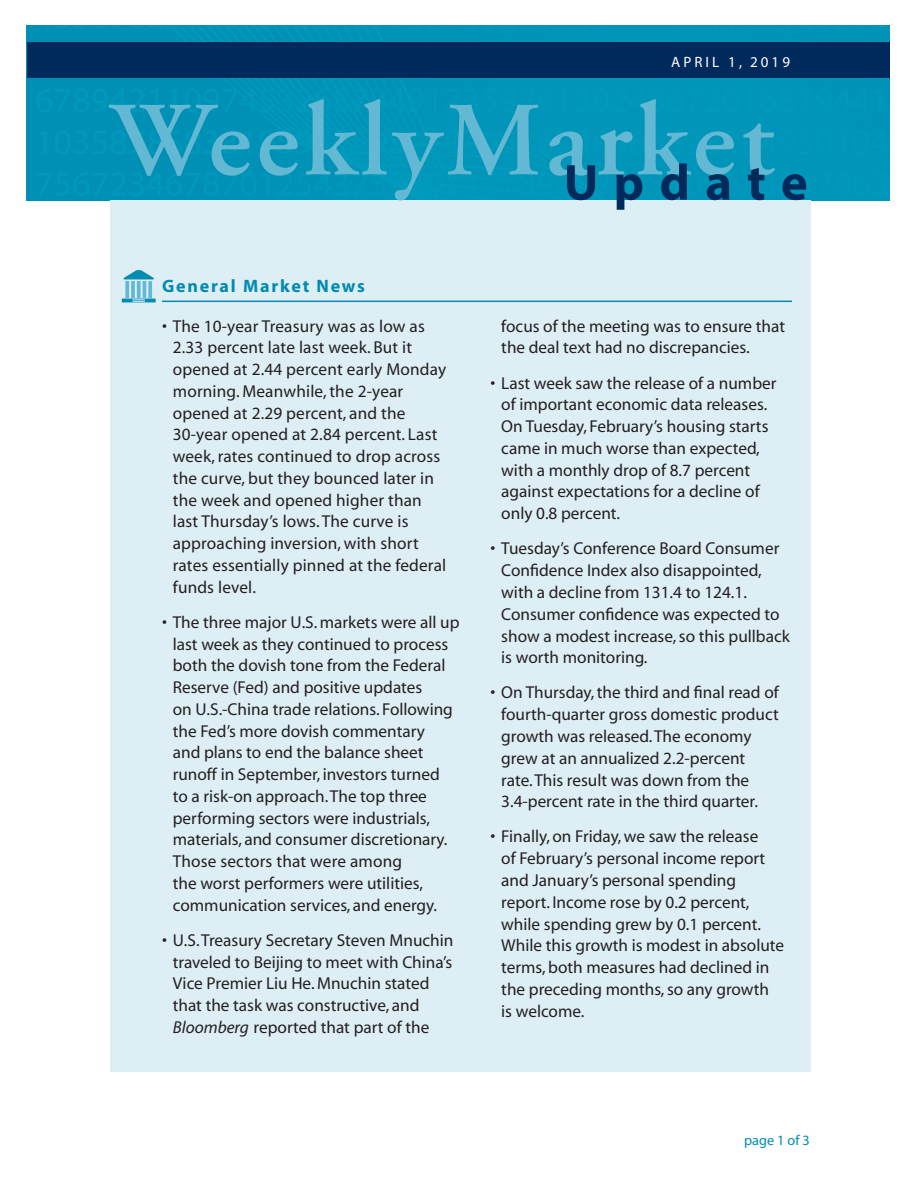
<style>
.page{position:relative;width:918px;height:1188px;background:#fff}
.page>*{position:absolute;margin:0;border:0;box-sizing:border-box;transform-origin:0 0}
.t1{font:600 105px "Adobe Garamond";letter-spacing:.05em;color:#63b8d3}
.t2{font:700 51px "Myriad";letter-spacing:.295em;color:#00295c}
.t3{font:700 18px "Myriad";letter-spacing:.1em;color:#008bb0}
.t4{font:17.25px/21.8px "Myriad";color:#231f20}
.t5{font:15px "Myriad";letter-spacing:.2em;color:#fff}
.t6{font:14.25px "Myriad";color:#008bb0}
.s1{font-style:italic}
</style>
<div class="page">
<div style="left:27px;top:26px;width:863px;height:174px;background:#0095b9"></div>
<div style="left:110px;top:200px;width:701px;height:872px;background:#ddeef5"></div>
<svg style="left:125px;top:281px;width:4px;height:17px"></svg>
<hr style="left:131px;top:281px;width:4px;height:17px;background:#6abbd5">
<hr style="left:143px;top:281px;width:3px;height:17px;background:#63b8d3">
<svg style="left:137px;top:281px;width:4px;height:17px"></svg>
<svg style="left:148px;top:281px;width:4px;height:17px"></svg>
<svg style="left:123px;top:270px;width:31px;height:9px"></svg>
<hr style="left:122px;top:299px;width:34px;height:3px;background:#008bb0">
<svg style="left:132px;top:299px;width:13px;height:3px"></svg>
<hr style="left:162px;top:301px;width:630px;height:1px;background:#008bb0">
<div style="left:27px;top:43px;width:863px;height:35px;background:#00295c"></div>
<p class="t5" style="left:671px;top:54px;width:120px">APRIL 1, 2019</p>
<h1 class="t1" style="left:111px;top:83px;width:665px">WeeklyMarket</h1>
<h2 class="t2" style="left:564px;top:156px;width:246px">Update</h2>
<p class="t3" style="left:162px;top:277px;width:205px">General Market News</p>
<p class="t4" style="left:173px;top:316px;width:275px;text-indent:-11px">• The 10-year Treasury was as low as<br>2.33 percent late last week. But it opened at 2.44 percent early Monday morning. Meanwhile, the 2-year opened at 2.29 percent, and the<br>30-year opened at 2.84 percent. Last week, rates continued to drop across the curve, but they bounced later in the week and opened higher than last Thursday’s lows. The curve is approaching inversion, with short rates essentially pinned at the federal funds level.</p>
<p class="t4" style="left:173px;top:612px;width:288px;text-indent:-11px">• The three major U.S. markets were all up last week as they continued to process both the dovish tone from the Federal Reserve (Fed) and positive updates<br>on U.S.-China trade relations. Following the Fed’s more dovish commentary<br>and plans to end the balance sheet runoff in September, investors turned<br>to a risk-on approach. The top three performing sectors were industrials, materials, and consumer discretionary.<br>Those sectors that were among<br>the worst performers were utilities, communication services, and energy.</p>
<p class="t4" style="left:173px;top:930px;width:282px;text-indent:-11px">• U.S. Treasury Secretary Steven Mnuchin traveled to Beijing to meet with China’s Vice Premier Liu He. Mnuchin stated that the task was constructive, and <span class="s1">Bloomberg</span> reported that part of the</p>
<p class="t4" style="left:501px;top:316px;width:285px">focus of the meeting was to ensure that the deal text had no discrepancies.</p>
<p class="t4" style="left:501px;top:373px;width:277px;text-indent:-11px">• Last week saw the release of a number of important economic data releases.<br>On Tuesday, February’s housing starts came in much worse than expected, with a monthly drop of 8.7 percent against expectations for a decline of only 0.8 percent.</p>
<p class="t4" style="left:501px;top:539px;width:290px;text-indent:-11px">• Tuesday’s Conference Board Consumer Confidence Index also disappointed, with a decline from 131.4 to 124.1.<br>Consumer confidence was expected to show a modest increase, so this pullback is worth monitoring.</p>
<p class="t4" style="left:501px;top:683px;width:279px;text-indent:-11px">• On Thursday, the third and final read of fourth-quarter gross domestic product growth was released. The economy grew at an annualized 2.2-percent rate. This result was down from the 3.4-percent rate in the third quarter.</p>
<p class="t4" style="left:501px;top:827px;width:284px;text-indent:-11px">• Finally, on Friday, we saw the release<br>of February’s personal income report and January’s personal spending report. Income rose by 0.2 percent, while spending grew by 0.1 percent.<br>While this growth is modest in absolute terms, both measures had declined in the preceding months, so any growth<br>is welcome.</p>
<p class="t6" style="left:744px;top:1133px;width:67px">page 1 of 3</p>
</div>
